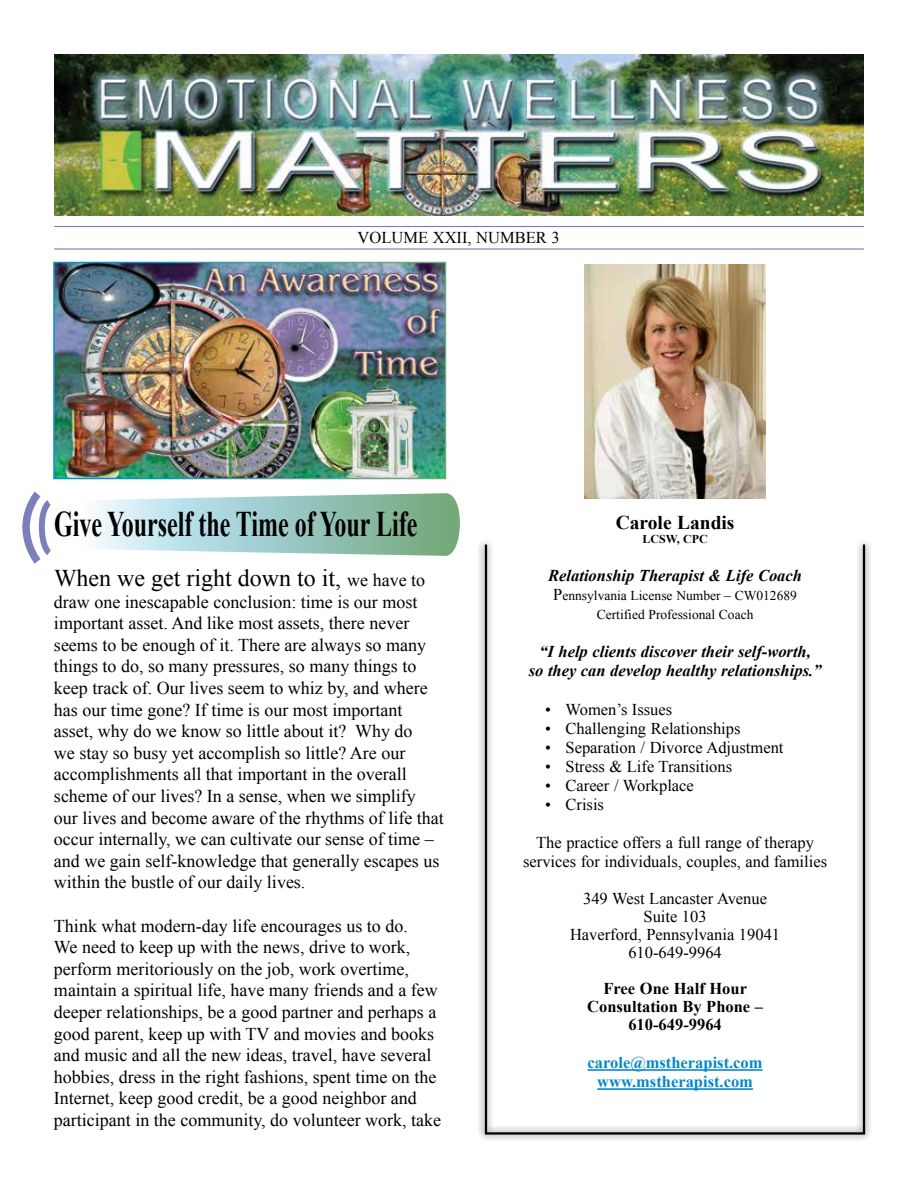
<style>
.page{position:relative;width:918px;height:1188px;background:#fff}
.page>*{position:absolute;margin:0;border:0;box-sizing:border-box;transform-origin:0 0}
.t1{font:700 36px "Times New Roman";color:#000;scale:.67 1}
.t2{font:24px "Times New Roman";color:#000}
.t3{font:700 19.5px "Times New Roman";color:#000}
.t4{font:18px/21.6px "Times New Roman";color:#000}
.t5{font:16.5px/18px "Times New Roman";color:#000;text-align:center}
.t6{font:italic 700 16.5px/19px "Times New Roman";color:#000;text-align:center}
.t7{font:700 16.5px/18px "Times New Roman";color:#000;text-align:center}
.t8{font:700 16.5px/19px "Times New Roman";color:#0088cd;text-align:center}
.t9{font:13.5px/19px "Times New Roman";color:#000;text-align:center}
.t10{font:700 12px "Times New Roman";color:#000}
.s1{font-size:18px}
.s2{font-size:16.5px}
</style>
<div class="page">
<img style="left:56px;top:265px;width:387px;height:211px">
<svg style="left:22px;top:491px;width:438px;height:73px"></svg>
<img style="left:584px;top:264px;width:182px;height:235px">
<img style="left:54px;top:54px;width:810px;height:162px">
<hr style="left:54px;top:226px;width:810px;height:1px;background:#7c7fb9">
<hr style="left:54px;top:248px;width:810px;height:2px;background:#7c7fb9">
<div style="left:477px;top:537px;width:397px;height:606px;background:#000;opacity:.75"></div>
<div style="left:485px;top:543px;width:380px;height:592px;border:2px solid #000"></div>
<p class="t5" style="left:358px;top:228px;width:203px">VOLUME XXII, NUMBER 3</p>
<h1 class="t1" style="left:54px;top:498px;width:544px">Give Yourself the Time of Your Life</h1>
<h2 class="t2" style="left:54px;top:561px;width:373px">When we get right down to it, <span class="s1">we have to</span></h2>
<p class="t4" style="left:54px;top:590px;width:391px">draw one inescapable conclusion: time is our most important asset. And like most assets, there never seems to be enough of it. There are always so many things to do, so many pressures, so many things to keep track of. Our lives seem to whiz by, and where has our time gone? If time is our most important asset, why do we know so little about it? Why do<br>we stay so busy yet accomplish so little? Are our accomplishments all that important in the overall scheme of our lives? In a sense, when we simplify our lives and become aware of the rhythms of life that occur internally, we can cultivate our sense of time – and we gain self-knowledge that generally escapes us within the bustle of our daily lives.</p>
<p class="t4" style="left:54px;top:914px;width:389px">Think what modern-day life encourages us to do.<br>We need to keep up with the news, drive to work, perform meritoriously on the job, work overtime, maintain a spiritual life, have many friends and a few deeper relationships, be a good partner and perhaps a good parent, keep up with TV and movies and books and music and all the new ideas, travel, have several hobbies, dress in the right fashions, spent time on the Internet, keep good credit, be a good neighbor and participant in the community, do volunteer work, take</p>
<p class="t3" style="left:616px;top:509px;width:120px">Carole Landis</p>
<p class="t10" style="left:643px;top:530px;width:67px">LCSW, CPC</p>
<p class="t6" style="left:548px;top:566px;width:255px">Relationship Therapist &amp; Life Coach</p>
<p class="t9" style="left:553px;top:586px;width:245px"><span class="s2">P</span>ennsylvania License Number – CW012689<br>Certified Professional Coach</p>
<p class="t6" style="left:529px;top:642px;width:294px">“I help clients discover their self-worth,<br>so they can develop healthy relationships.”</p>
<p class="t5" style="left:545px;top:700px;width:129px">• Women’s Issues</p>
<p class="t5" style="left:545px;top:719px;width:197px">• Challenging Relationships</p>
<p class="t5" style="left:545px;top:738px;width:240px">• Separation / Divorce Adjustment</p>
<p class="t5" style="left:545px;top:757px;width:188px">• Stress &amp; Life Transitions</p>
<p class="t5" style="left:545px;top:776px;width:150px">• Career / Workplace</p>
<p class="t5" style="left:545px;top:795px;width:60px">• Crisis</p>
<p class="t5" style="left:523px;top:832px;width:306px;line-height:19px">The practice offers a full range of therapy services for individuals, couples, and families</p>
<p class="t5" style="left:570px;top:889px;width:212px">349 West Lancaster Avenue<br>Suite 103<br>Haverford, Pennsylvania 19041<br>610-649-9964</p>
<p class="t7" style="left:587px;top:979px;width:177px">Free One Half Hour<br>Consultation By Phone –<br>610-649-9964</p>
<p class="t8" style="left:588px;top:1053px;width:176px">carole@mstherapist.com www.mstherapist.com</p>
</div>
